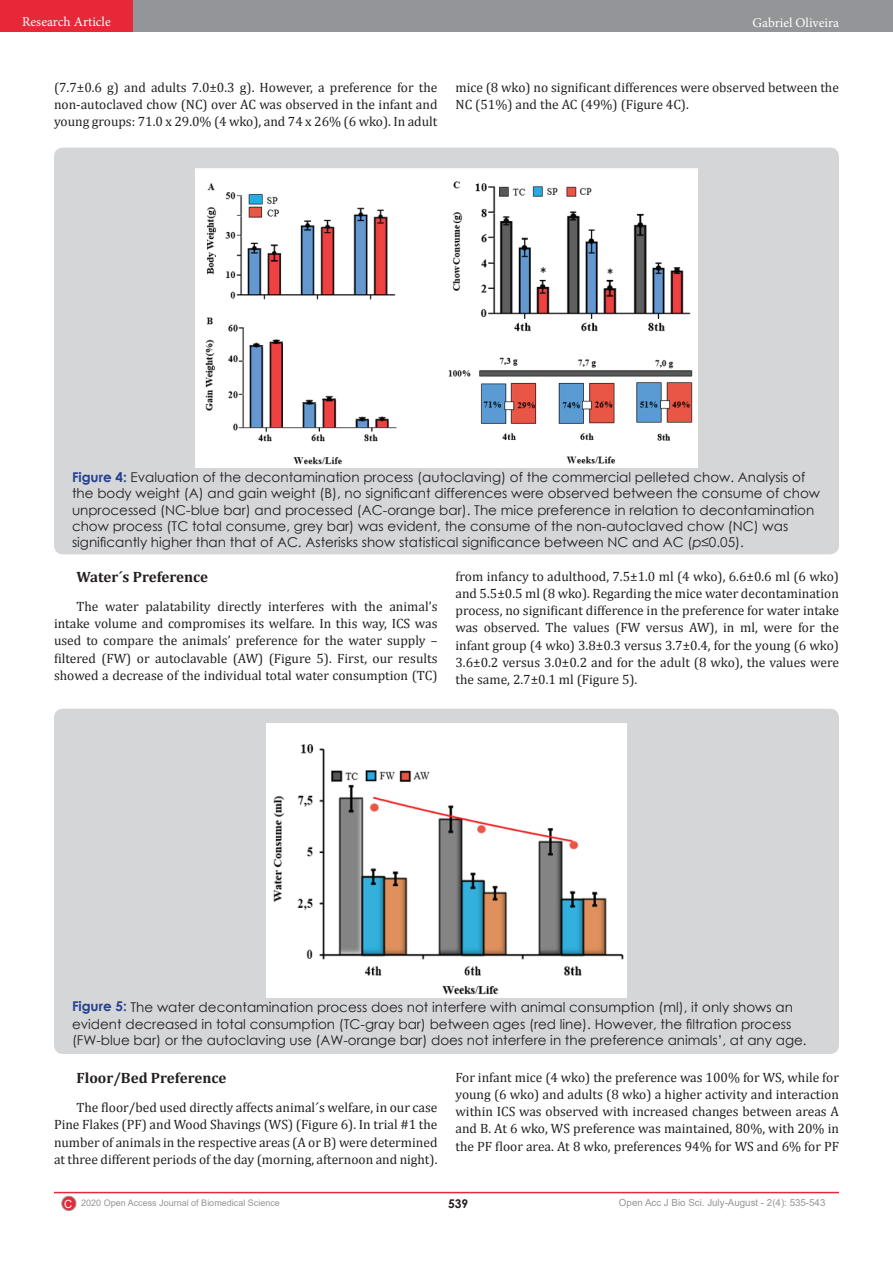
<style>
.page{position:relative;width:893px;height:1263px;background:#fff}
.page>*{position:absolute;margin:0;border:0;box-sizing:border-box;transform-origin:0 0}
.t1{font:700 15px "Cambria";color:#231f20}
.t2{font:13.5px/17.2px "Cambria";color:#231f20;text-align:justify}
.t3{font:13.5px/16.2px "Century Gothic";color:#231f20}
.t4{font:13.5px "Minion Pro";color:#fff}
.t5{font:700 12px "Century Gothic";color:#231f20}
.t6{font:9.75px "Arial";color:#939598}
.t7{font:9px "Arial";color:#939598}
.s1{font-weight:700;color:#25418f}
.s2{font-style:italic}
.s3{font-size:11.25px;color:#fff}
</style>
<div class="page">
<div style="left:133px;top:0;width:760px;height:31px;background:#939598"></div>
<div style="left:0;top:0;width:133px;height:31px;background:#e62839"></div>
<hr style="left:54px;top:1192px;width:785px;height:1px;background:#e62839">
<div style="left:62px;top:1196px;width:14px;height:14px;background:#e62839;border-radius:50%"></div>
<div style="left:62px;top:1196px;width:14px;height:15px;border:1px solid #939598;border-radius:50%"></div>
<div style="left:54px;top:148px;width:785px;height:406px;background:#d5d6d8;border-radius:9px"></div>
<img style="left:195px;top:168px;width:503px;height:299px">
<div style="left:54px;top:709px;width:785px;height:345px;background:#d5d6d8;border-radius:9px"></div>
<img style="left:267px;top:724px;width:359px;height:274px">
<p class="t4" style="left:22px;top:13px;width:90px">Research Article</p>
<p class="t4" style="left:752px;top:13px;width:88px">Gabriel Oliveira</p>
<p class="t2" style="left:54px;top:78px;width:385px">(7.7±0.6 g) and adults 7.0±0.3 g). However, a preference for the non-autoclaved chow (NC) over AC was observed in the infant and young groups: 71.0 x 29.0% (4 wko), and 74 x 26% (6 wko). In adult</p>
<p class="t2" style="left:455px;top:78px;width:385px">mice (8 wko) no significant differences were observed between the<br>NC (51%) and the AC (49%) (Figure 4C).</p>
<p class="t3" style="left:72px;top:469px;width:750px"><span class="s1">Figure 4:</span> Evaluation of the decontamination process (autoclaving) of the commercial pelleted chow. Analysis of the body weight (A) and gain weight (B), no significant differences were observed between the consume of chow unprocessed (NC-blue bar) and processed (AC-orange bar). The mice preference in relation to decontamination chow process (TC total consume, grey bar) was evident, the consume of the non-autoclaved chow (NC) was significantly higher than that of AC. Asterisks show statistical significance between NC and AC (<span class="s2">p</span>≤0.05).</p>
<p class="t1" style="left:76px;top:566px;width:133px">Water´s Preference</p>
<p class="t2" style="left:54px;top:598px;width:385px;text-indent:22px">The water palatability directly interferes with the animal’s intake volume and compromises its welfare. In this way, ICS was used to compare the animals’ preference for the water supply – filtered (FW) or autoclavable (AW) (Figure 5). First, our results showed a decrease of the individual total water consumption (TC)</p>
<p class="t2" style="left:455px;top:567px;width:385px">from infancy to adulthood, 7.5±1.0 ml (4 wko), 6.6±0.6 ml (6 wko) and 5.5±0.5 ml (8 wko). Regarding the mice water decontamination process, no significant difference in the preference for water intake was observed. The values (FW versus AW), in ml, were for the infant group (4 wko) 3.8±0.3 versus 3.7±0.4, for the young (6 wko)<br>3.6±0.2 versus 3.0±0.2 and for the adult (8 wko), the values were the same, 2.7±0.1 ml (Figure 5).</p>
<p class="t3" style="left:72px;top:999px;width:736px"><span class="s1">Figure 5:</span> The water decontamination process does not interfere with animal consumption (ml), it only shows an evident decreased in total consumption (TC-gray bar) between ages (red line). However, the filtration process (FW-blue bar) or the autoclaving use (AW-orange bar) does not interfere in the preference animals’, at any age.</p>
<p class="t1" style="left:76px;top:1067px;width:151px">Floor/Bed Preference</p>
<p class="t2" style="left:54px;top:1099px;width:385px;text-indent:22px">The floor/bed used directly affects animal´s welfare, in our case Pine Flakes (PF) and Wood Shavings (WS) (Figure 6). In trial #1 the number of animals in the respective areas (A or B) were determined at three different periods of the day (morning, afternoon and night).</p>
<p class="t2" style="left:455px;top:1068px;width:385px">For infant mice (4 wko) the preference was 100% for WS, while for young (6 wko) and adults (8 wko) a higher activity and interaction within ICS was observed with increased changes between areas A and B. At 6 wko, WS preference was maintained, 80%, with 20% in the PF floor area. At 8 wko, preferences 94% for WS and 6% for PF</p>
<p class="t7" style="left:64px;top:1196px;width:217px"><span class="s3">C</span> 2020 Open Access Journal of Biomedical Science</p>
<p class="t6" style="left:619px;top:1196px;width:208px">Open Acc J Bio Sci. July-August - 2(4): 535-543</p>
<p class="t5" style="left:448px;top:1194px;width:22px">539</p>
</div>
